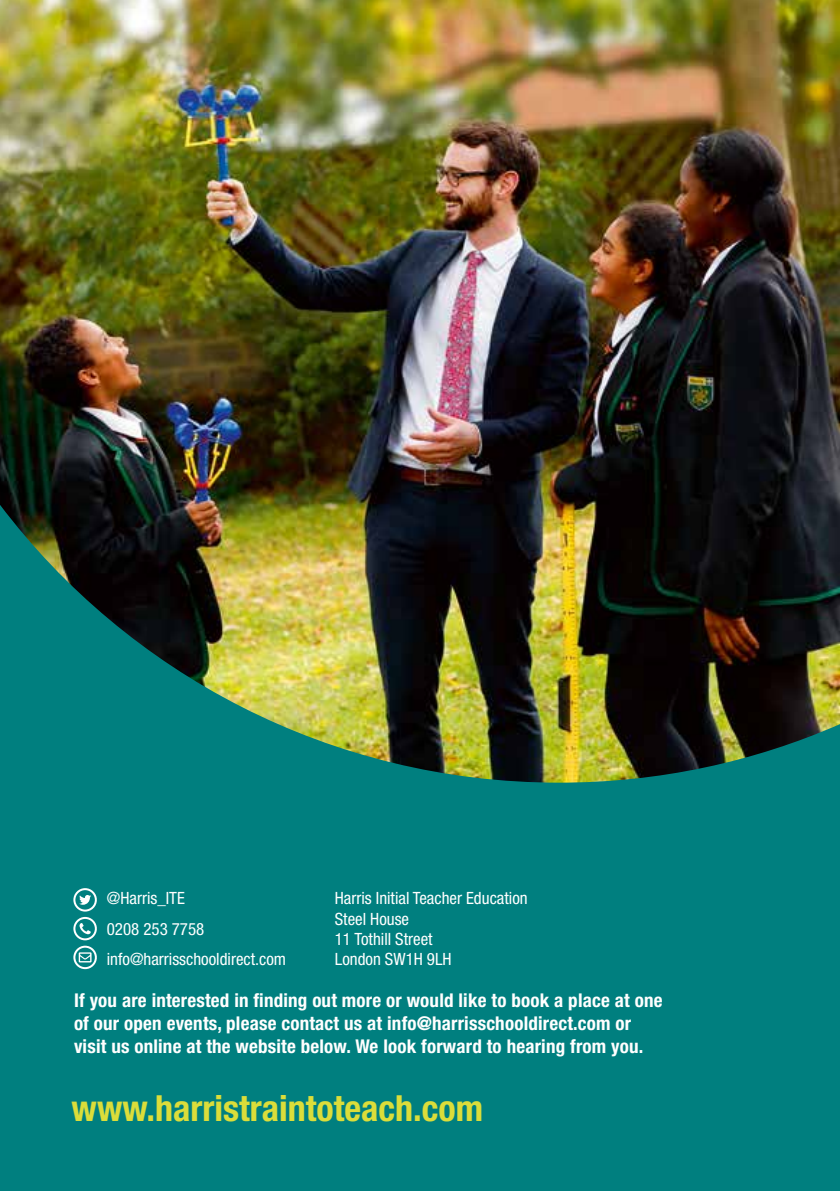
<style>
.page{position:relative;width:840px;height:1191px;background:#fff}
.page>*{position:absolute;margin:0;border:0;box-sizing:border-box;transform-origin:0 0}
.t1{font:700 condensed 36px "Helvetica Neue";color:#dbdd3a}
.t2{font:700 condensed 19px/22.8px "Helvetica Neue";letter-spacing:.01em;color:#fff}
.t3{font:condensed 17px/20.2px "Helvetica Neue";color:#fff}
</style>
<div class="page">
<div style="left:0;top:0;width:839px;height:1191px;background:#007f7f"></div>
<img style="left:0;top:0;width:839px;height:782px">
<div style="left:73px;top:888px;width:24px;height:23px;border:2px solid #fff;border-radius:50%"></div>
<svg style="left:79px;top:895px;width:12px;height:9px"></svg>
<div style="left:73px;top:917px;width:24px;height:23px;border:2px solid #fff;border-radius:50%"></div>
<svg style="left:79px;top:923px;width:12px;height:11px"></svg>
<svg style="left:79px;top:952px;width:12px;height:10px"></svg>
<div style="left:73px;top:945px;width:24px;height:24px;border:2px solid #fff;border-radius:50%"></div>
<p class="t3" style="left:107px;top:883px;width:181px;line-height:30.4px">@Harris_ITE<br>0208 253 7758 info@harrisschooldirect.com</p>
<p class="t2" style="left:74px;top:988px;width:589px">If you are interested in finding out more or would like to book a place at one of our open events, please contact us at info@harrisschooldirect.com or visit us online at the website below. We look forward to hearing from you.</p>
<p class="t3" style="left:334px;top:888px;width:194px">Harris Initial Teacher Education<br>Steel House<br>11 Tothill Street<br>London SW1H 9LH</p>
<h1 class="t1" style="left:72px;top:1086px;width:412px">www.harristraintoteach.com</h1>
</div>
